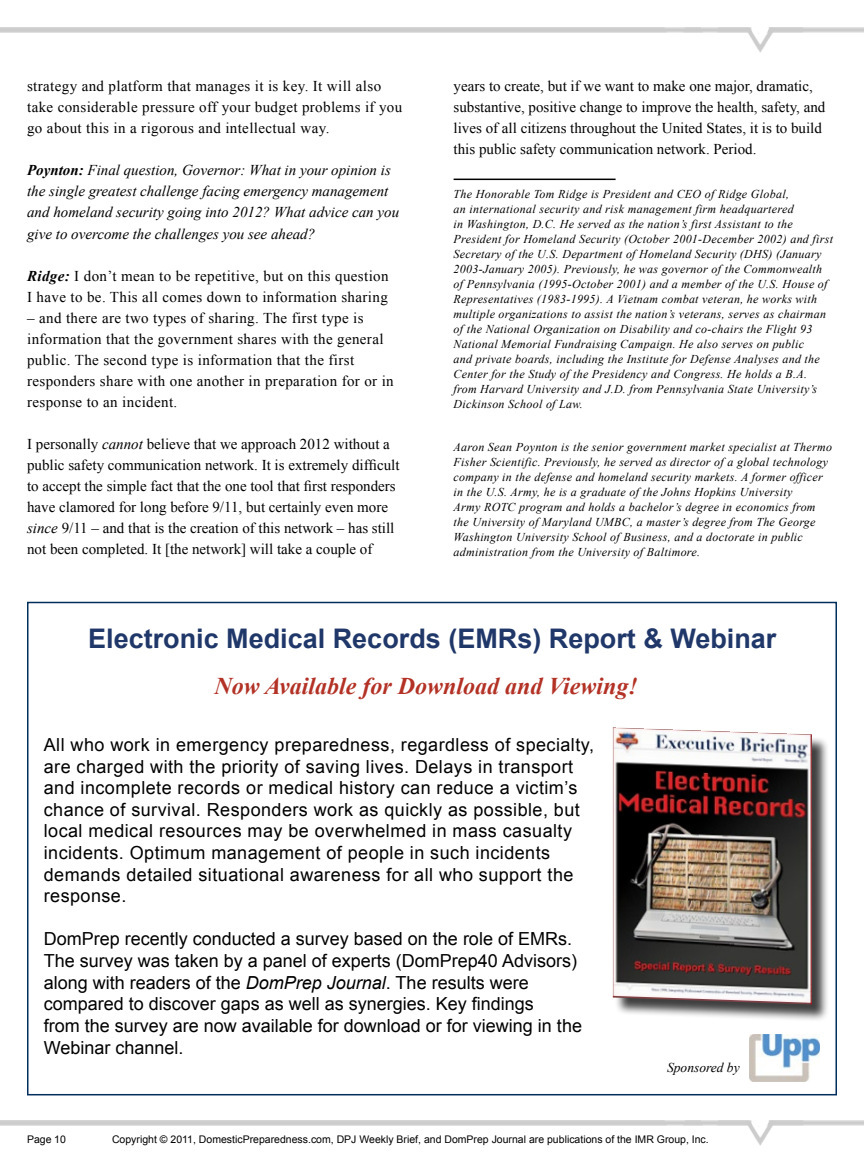
<style>
.page{position:relative;width:864px;height:1175px;background:#fff}
.page>*{position:absolute;margin:0;border:0;box-sizing:border-box;transform-origin:0 0}
.t1{font:700 27px "Arial";color:#1f3769}
.t2{font:italic 700 24px "Times New Roman";color:#b33125}
.t3{font:18px/21.6px "Arial";letter-spacing:.025em;color:#000}
.t4{font:18px/21.6px "Arial";color:#000}
.t5{font:15px/21px "Times New Roman";color:#000}
.t6{font:15px/21px "Times New Roman";letter-spacing:.025em;color:#000}
.t7{font:italic 15px/21px "Times New Roman";color:#000}
.t8{font:italic 13.5px "Times New Roman";color:#000}
.t9{font:italic 12px/15px "Times New Roman";letter-spacing:.025em;color:#000}
.t10{font:10.5px "Arial";color:#000}
.s1{font-weight:700}
.s2{font-weight:700;font-style:italic}
.s3{font-style:italic}
</style>
<div class="page">
<img style="left:0;top:27px;width:864px;height:26px">
<img style="left:0;top:1120px;width:864px;height:26px">
<hr style="left:454px;top:178px;width:162px;height:2px;background:#000">
<img style="left:749px;top:1034px;width:70px;height:47px">
<div style="left:614px;top:728px;width:216px;height:293px;background:#000;opacity:.75"></div>
<img style="left:613px;top:727px;width:199px;height:277px">
<p class="t6" style="left:27px;top:76px;width:377px">strategy and platform that manages it is key. It will also take considerable pressure off your budget problems if you go about this in a rigorous and intellectual way.</p>
<p class="t7" style="left:27px;top:160px;width:374px"><span class="s1">Poynton:</span> Final question, Governor: What in your opinion is the single greatest challenge facing emergency management and homeland security going into 2012? What advice can you give to overcome the challenges you see ahead?</p>
<p class="t6" style="left:27px;top:265px;width:363px"><span class="s2">Ridge:</span> I don’t mean to be repetitive, but on this question<br>I have to be. This all comes down to information sharing</p>
<p class="t6" style="left:27px;top:307px;width:368px">– and there are two types of sharing. The first type is information that the government shares with the general public. The second type is information that the first responders share with one another in preparation for or in response to an incident.</p>
<p class="t5" style="left:27px;top:433px;width:374px">I personally <span class="s3">cannot</span> believe that we approach 2012 without a public safety communication network. It is extremely difficult to accept the simple fact that the one tool that first responders have clamored for long before 9/11, but certainly even more <span class="s3">since</span> 9/11 – and that is the creation of this network – has still not been completed. It [the network] will take a couple of</p>
<p class="t5" style="left:454px;top:76px;width:373px">years to create, but if we want to make one major, dramatic, substantive, positive change to improve the health, safety, and lives of all citizens throughout the United States, it is to build this public safety communication network. Period.</p>
<p class="t9" style="left:454px;top:186px;width:381px">The Honorable Tom Ridge is President and CEO of Ridge Global,<br>an international security and risk management firm headquartered<br>in Washington, D.C. He served as the nation’s first Assistant to the President for Homeland Security (October 2001-December 2002) and first Secretary of the U.S. Department of Homeland Security (DHS) (January 2003-January 2005). Previously, he was governor of the Commonwealth of Pennsylvania (1995-October 2001) and a member of the U.S. House of Representatives (1983-1995). A Vietnam combat veteran, he works with multiple organizations to assist the nation’s veterans, serves as chairman of the National Organization on Disability and co-chairs the Flight 93<br>National Memorial Fundraising Campaign. He also serves on public<br>and private boards, including the Institute for Defense Analyses and the Center for the Study of the Presidency and Congress. He holds a B.A. from Harvard University and J.D. from Pennsylvania State University’s Dickinson School of Law.</p>
<p class="t9" style="left:454px;top:439px;width:380px">Aaron Sean Poynton is the senior government market specialist at Thermo Fisher Scientific. Previously, he served as director of a global technology company in the defense and homeland security markets. A former officer in the U.S. Army, he is a graduate of the Johns Hopkins University<br>Army ROTC program and holds a bachelor’s degree in economics from the University of Maryland UMBC, a master’s degree from The George Washington University School of Business, and a doctorate in public administration from the University of Baltimore.</p>
<h1 class="t1" style="left:88px;top:621px;width:690px">Electronic Medical Records (EMRs) Report &amp; Webinar</h1>
<h2 class="t2" style="left:214px;top:669px;width:425px">Now Available for Download and Viewing!</h2>
<p class="t3" style="left:44px;top:734px;width:552px">All who work in emergency preparedness, regardless of specialty, are charged with the priority of saving lives. Delays in transport and incomplete records or medical history can reduce a victim’s chance of survival. Responders work as quickly as possible, but local medical resources may be overwhelmed in mass casualty incidents. Optimum management of people in such incidents demands detailed situational awareness for all who support the response.</p>
<p class="t4" style="left:44px;top:928px;width:540px">DomPrep recently conducted a survey based on the role of EMRs.<br>The survey was taken by a panel of experts (DomPrep40 Advisors) along with readers of the <span class="s3">DomPrep Journal</span>. The results were compared to discover gaps as well as synergies. Key findings<br>from the survey are now available for download or for viewing in the Webinar channel.</p>
<p class="t8" style="left:667px;top:1058px;width:74px">Sponsored by</p>
<p class="t10" style="left:27px;top:1132px;width:40px">Page 10</p>
<p class="t10" style="left:112px;top:1132px;width:598px">Copyright © 2011, DomesticPreparedness.com, DPJ Weekly Brief, and DomPrep Journal are publications of the IMR Group, Inc.</p>
</div>
